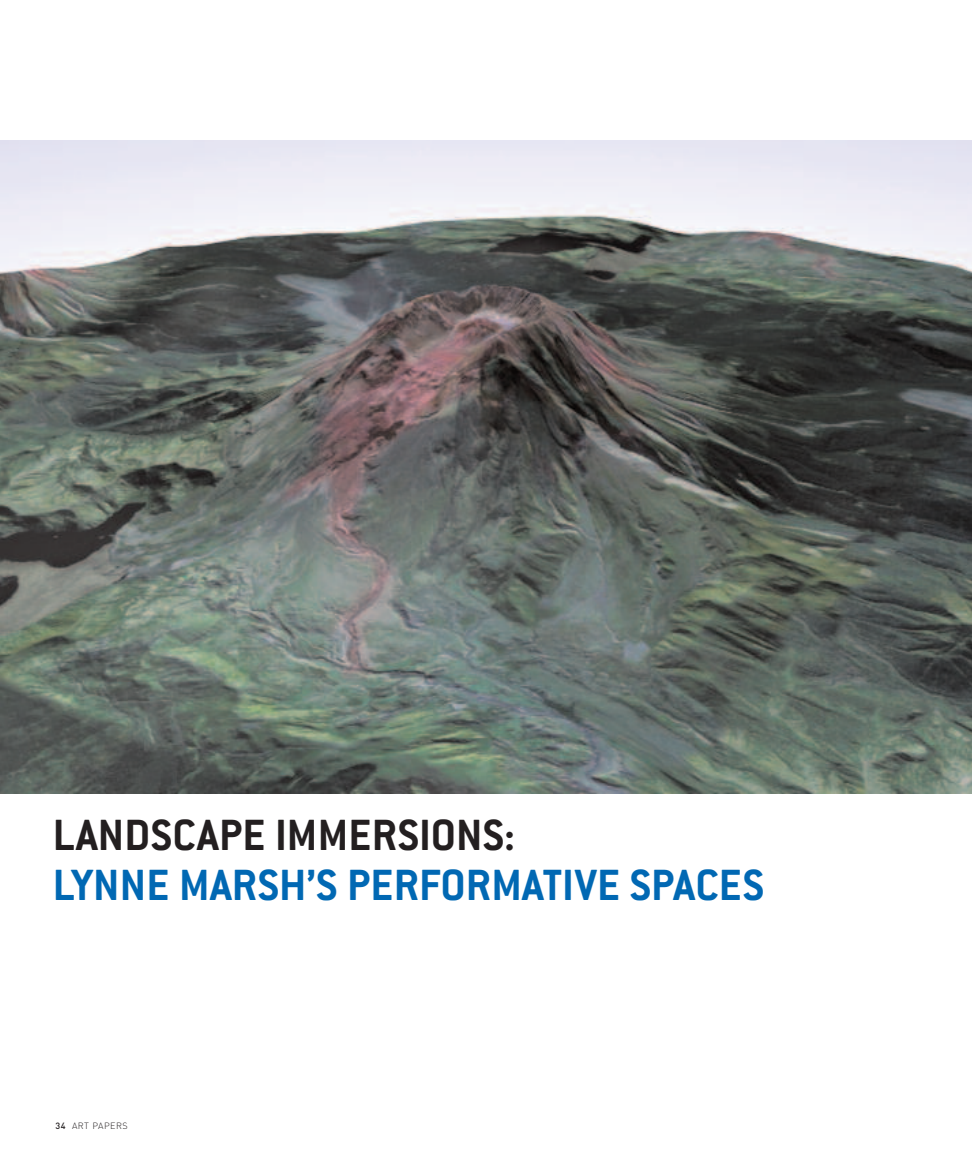
<style>
.page{position:relative;width:972px;height:1168px;background:#fff}
.page>*{position:absolute;margin:0;border:0;box-sizing:border-box;transform-origin:0 0}
.t1{font:700 48px "Conduit ITC";letter-spacing:.005em;color:#0168b3}
.t2{font:700 48px "Conduit ITC";letter-spacing:.005em;color:#231f20}
.t3{font:300 9px "DIN";letter-spacing:.05em;color:#231f20}
.s1{font-weight:500}
</style>
<div class="page">
<img style="left:0;top:140px;width:972px;height:653px">
<p class="t2" style="left:53px;top:820px;width:464px">LANDSCAPE IMMERSIONS:</p>
<p class="t1" style="left:53px;top:870px;width:713px">LYNNE MARSH’S PERFORMATIVE SPACES</p>
<p class="t3" style="left:56px;top:1121px;width:74px"><span class="s1">34</span> ART PAPERS</p>
</div>
